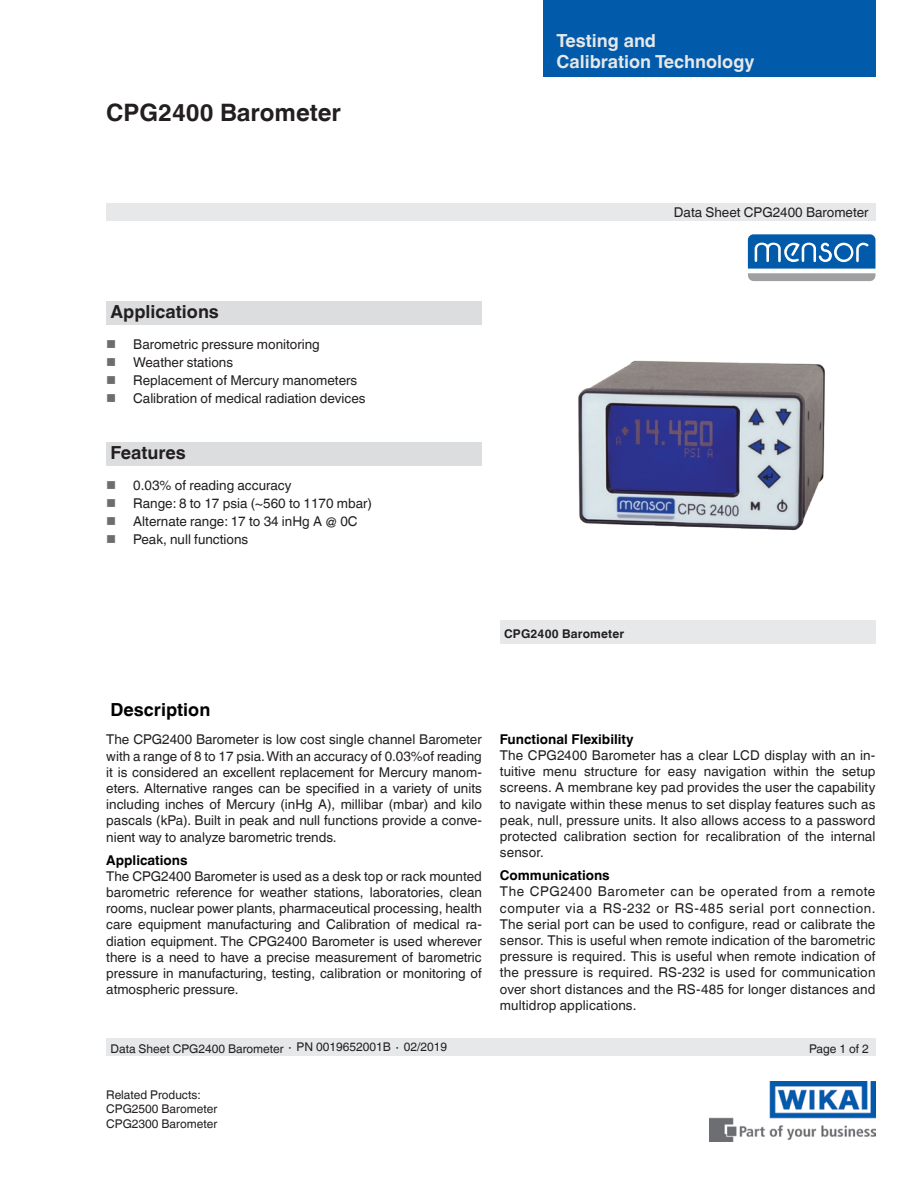
<style>
.page{position:relative;width:918px;height:1188px;background:#fff}
.page>*{position:absolute;margin:0;border:0;box-sizing:border-box;transform-origin:0 0}
.Headline{font:700 24px "Helvetica World";color:#231f20}
.Product_heading{font:700 18px/21px "Helvetica World";color:#e6e8e9}
.Subline-shaded{font:700 18px "Helvetica World";color:#231f20}
.Subline{font:700 18px "Helvetica World";color:#000}
._05_running_text{font:13.5px/16.2px "Helvetica World";color:#231f20;text-align:justify}
.Sub-heading{font:700 13.5px "Helvetica World";color:#000}
._05_running_text-2{font:700 13.5px "Helvetica World";color:#000}
.t1{font:12px "Helvetica World";color:#231f20}
.t2{font:700 12px "Helvetica World";letter-spacing:.015em;color:#231f20}
</style>
<div class="page">
<div style="left:106px;top:203px;width:769px;height:17px;background:#e6e8e9"></div>
<div style="left:106px;top:301px;width:376px;height:24px;background:#dcdddf"></div>
<div style="left:106px;top:442px;width:376px;height:24px;background:#dcdddf"></div>
<div style="left:543px;top:0;width:332px;height:77px;background:#015aaa"></div>
<div style="left:500px;top:620px;width:375px;height:24px;background:#e6e8e9"></div>
<div style="left:106px;top:1039px;width:769px;height:17px;background:#e6e8e9"></div>
<img style="left:709px;top:1082px;width:166px;height:59px">
<img style="left:578px;top:360px;width:247px;height:171px">
<svg style="left:748px;top:234px;width:127px;height:47px"></svg>
<p class="Headline" style="left:106px;top:99px;width:236px">CPG2400 Barometer</p>
<p class="Product_heading" style="left:557px;top:30px;width:199px">Testing and<br>Calibration Technology</p>
<p class="_05_running_text" style="left:674px;top:204px;width:196px">Data Sheet CPG2400 Barometer</p>
<p class="Subline-shaded" style="left:111px;top:302px;width:110px">Applications</p>
<p class="_05_running_text" style="left:133px;top:336px;width:188px">Barometric pressure monitoring</p>
<p class="_05_running_text" style="left:133px;top:354px;width:101px">Weather stations</p>
<p class="_05_running_text" style="left:133px;top:372px;width:226px">Replacement of Mercury manometers</p>
<p class="_05_running_text" style="left:133px;top:390px;width:234px">Calibration of medical radiation devices</p>
<p class="Subline-shaded" style="left:111px;top:442px;width:77px">Features</p>
<p class="_05_running_text" style="left:133px;top:477px;width:160px">0.03% of reading accuracy</p>
<p class="_05_running_text" style="left:133px;top:495px;width:240px">Range: 8 to 17 psia (~560 to 1170 mbar)</p>
<p class="_05_running_text" style="left:133px;top:513px;width:226px">Alternate range: 17 to 34 inHg A @ 0C</p>
<p class="_05_running_text" style="left:133px;top:531px;width:116px">Peak, null functions</p>
<p class="t2" style="left:504px;top:627px;width:122px">CPG2400 Barometer</p>
<p class="Subline" style="left:111px;top:700px;width:101px">Description</p>
<p class="_05_running_text" style="left:106px;top:732px;width:377px">The CPG2400 Barometer is low cost single channel Barometer with a range of 8 to 17 psia. With an accuracy of 0.03%of reading it is considered an excellent replacement for Mercury manom&shy;eters. Alternative ranges can be specified in a variety of units including inches of Mercury (inHg A), millibar (mbar) and kilo pascals (kPa). Built in peak and null functions provide a conve&shy;nient way to analyze barometric trends.</p>
<p class="Sub-heading" style="left:106px;top:852px;width:83px">Applications</p>
<p class="_05_running_text" style="left:106px;top:868px;width:377px">The CPG2400 Barometer is used as a desk top or rack mounted barometric reference for weather stations, laboratories, clean rooms, nuclear power plants, pharmaceutical processing, health care equipment manufacturing and Calibration of medical ra&shy;diation equipment. The CPG2400 Barometer is used wherever there is a need to have a precise measurement of barometric pressure in manufacturing, testing, calibration or monitoring of atmospheric pressure.</p>
<p class="Sub-heading" style="left:500px;top:731px;width:135px">Functional Flexibility</p>
<p class="_05_running_text" style="left:500px;top:747px;width:377px">The CPG2400 Barometer has a clear LCD display with an in&shy;tuitive menu structure for easy navigation within the setup screens. A membrane key pad provides the user the capability to navigate within these menus to set display features such as peak, null, pressure units. It also allows access to a password protected calibration section for recalibration of the internal sensor.</p>
<p class="_05_running_text-2" style="left:500px;top:868px;width:111px">Communications</p>
<p class="_05_running_text" style="left:500px;top:884px;width:377px">The CPG2400 Barometer can be operated from a remote computer via a RS-232 or RS-485 serial port connection.<br>The serial port can be used to configure, read or calibrate the sensor. This is useful when remote indication of the barometric pressure is required. This is useful when remote indication of the pressure is required. RS-232 is used for communication over short distances and the RS-485 for longer distances and multidrop applications.</p>
<p class="t1" style="left:111px;top:1042px;width:338px">Data Sheet CPG2400 Barometer ∙ PN 0019652001B ∙ 02/2019</p>
<p class="t1" style="left:809px;top:1042px;width:61px">Page 1 of 2</p>
<p class="t1" style="left:106px;top:1088px;width:96px">Related Products:</p>
<p class="t1" style="left:106px;top:1102px;width:112px">CPG2500 Barometer</p>
<p class="t1" style="left:106px;top:1117px;width:112px">CPG2300 Barometer</p>
</div>
